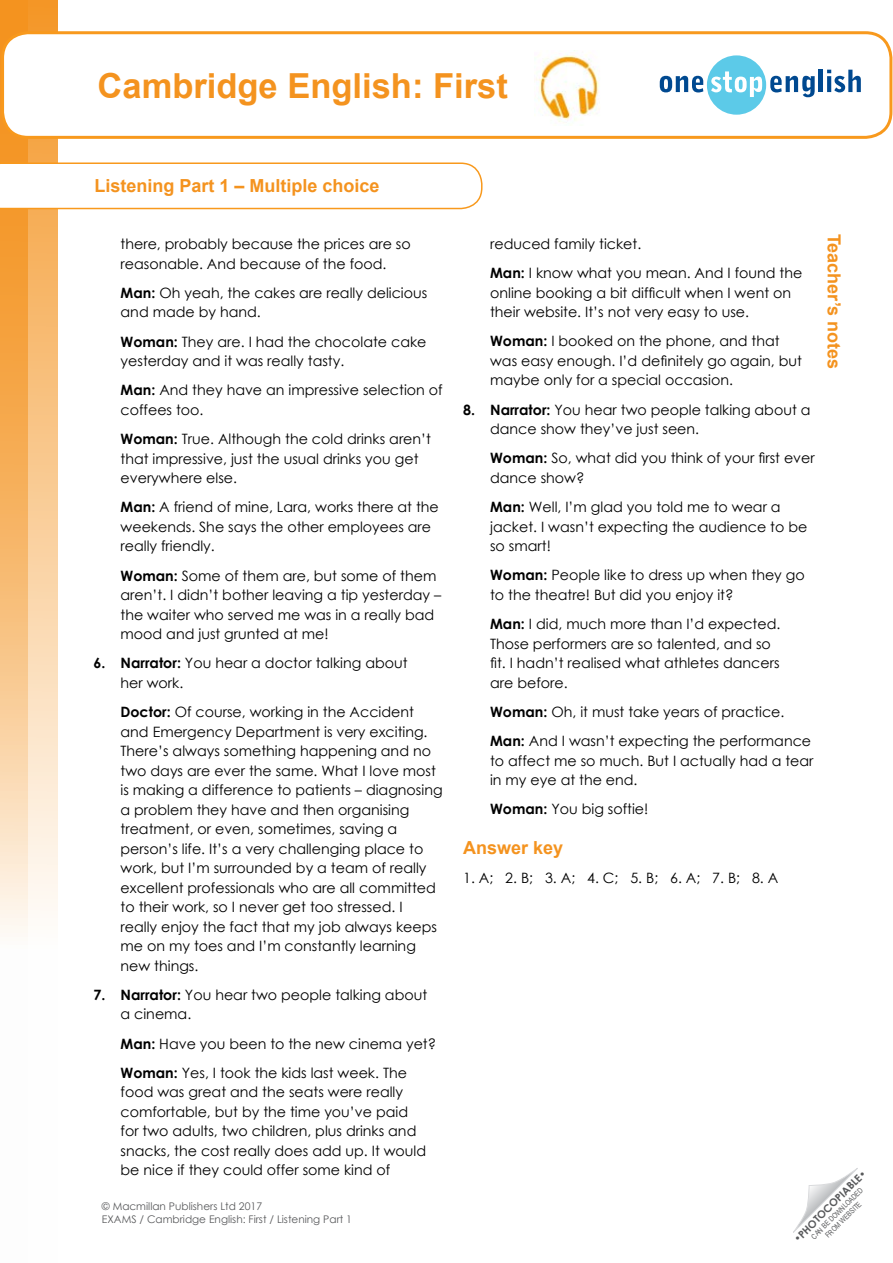
<style>
.page{position:relative;width:893px;height:1263px;background:#fff}
.page>*{position:absolute;margin:0;border:0;box-sizing:border-box;transform-origin:0 0}
.t1{font:700 34.5px "Arial";color:#f4931f}
.t2{font:700 18px "Arial";color:#f4931f}
.t3{font:14.25px/19.5px "Century Gothic";color:#000}
.t4{font:10.5px/13.5px "Century Gothic";color:#58595b}
.t5{font:700 10.5px "Century Gothic";color:#58595b}
.t6{font:7.5px/9px "Arial Narrow";color:#58595b;text-align:center}
.s1{font-weight:700}
.s2{font-weight:400}
</style>
<div class="page">
<svg style="left:27px;top:0;width:31px;height:933px;background:#f9cf9d"></svg>
<svg style="left:0;top:0;width:27px;height:933px;background:#f7bb73"></svg>
<svg style="left:793px;top:1168px;width:65px;height:65px"></svg>
<div style="left:3px;top:33px;width:888px;height:104px;background:#fff;border-radius:26px"></div>
<div style="left:1px;top:31px;width:891px;height:108px;border:3px solid #f8991d;border-radius:26px"></div>
<svg style="left:0;top:162px;width:482px;height:47px"></svg>
<svg style="left:660px;top:55px;width:155px;height:60px"></svg>
<hr style="left:819px;top:70px;width:4px;height:22px;background:#004990">
<svg style="left:827px;top:70px;width:34px;height:22px"></svg>
<img style="left:536px;top:54px;width:64px;height:69px">
<h1 class="t1" style="left:98px;top:62px;width:412px">Cambridge English: First</h1>
<p class="t2" style="left:94px;top:174px;width:287px">Listening Part 1 – Multiple choice</p>
<p class="t3" style="left:121px;top:234px;width:292px">there, probably because the prices are so reasonable. And because of the food.</p>
<p class="t3" style="left:121px;top:283px;width:308px"><span class="s1">Man:</span> Oh yeah, the cakes are really delicious and made by hand.</p>
<p class="t3" style="left:121px;top:331px;width:307px"><span class="s1">Woman:</span> They are. I had the chocolate cake yesterday and it was really tasty.</p>
<p class="t3" style="left:121px;top:380px;width:324px"><span class="s1">Man:</span> And they have an impressive selection of coffees too.</p>
<p class="t3" style="left:121px;top:429px;width:312px"><span class="s1">Woman:</span> True. Although the cold drinks aren’t that impressive, just the usual drinks you get everywhere else.</p>
<p class="t3" style="left:121px;top:497px;width:320px"><span class="s1">Man:</span> A friend of mine, Lara, works there at the weekends. She says the other employees are really friendly.</p>
<p class="t3" style="left:121px;top:565px;width:322px"><span class="s1">Woman:</span> Some of them are, but some of them aren’t. I didn’t bother leaving a tip yesterday – the waiter who served me was in a really bad mood and just grunted at me!</p>
<p class="t3" style="left:121px;top:653px;width:289px;text-indent:-27px"><span class="s1">6. Narrator:</span> You hear a doctor talking about her work.</p>
<p class="t3" style="left:121px;top:702px;width:324px"><span class="s1">Doctor:</span> Of course, working in the Accident and Emergency Department is very exciting.<br>There’s always something happening and no two days are ever the same. What I love most is making a difference to patients – diagnosing a problem they have and then organising treatment, or even, sometimes, saving a person’s life. It’s a very challenging place to work, but I’m surrounded by a team of really excellent professionals who are all committed to their work, so I never get too stressed. I really enjoy the fact that my job always keeps me on my toes and I’m constantly learning new things.</p>
<p class="t3" style="left:121px;top:985px;width:308px;text-indent:-27px"><span class="s1">7. Narrator:</span> You hear two people talking about a cinema.</p>
<p class="t3" style="left:121px;top:1028px;width:317px;line-height:29.2px"><span class="s1">Man:</span> Have you been to the new cinema yet?<br><span class="s1">Woman:</span> Yes, I took the kids last week. The</p>
<p class="t3" style="left:121px;top:1082px;width:307px">food was great and the seats were really comfortable, but by the time you’ve paid for two adults, two children, plus drinks and snacks, the cost really does add up. It would be nice if they could offer some kind of</p>
<p class="t4" style="left:102px;top:1199px;width:252px">© Macmillan Publishers Ltd 2017<br>EXAMS / Cambridge English: First / Listening Part 1</p>
<p class="t3" style="left:490px;top:229px;width:314px;line-height:29.2px">reduced family ticket.<br><span class="s1">Man:</span> I know what you mean. And I found the</p>
<p class="t3" style="left:490px;top:283px;width:303px">online booking a bit difficult when I went on their website. It’s not very easy to use.</p>
<p class="t3" style="left:490px;top:331px;width:313px"><span class="s1">Woman:</span> I booked on the phone, and that was easy enough. I’d definitely go again, but maybe only for a special occasion.</p>
<p class="t3" style="left:490px;top:399px;width:322px;text-indent:-27px"><span class="s1">8. Narrator:</span> You hear two people talking about a dance show they’ve just seen.</p>
<p class="t3" style="left:490px;top:448px;width:326px"><span class="s1">Woman:</span> So, what did you think of your first ever dance show?</p>
<p class="t3" style="left:490px;top:497px;width:319px"><span class="s1">Man:</span> Well, I’m glad you told me to wear a jacket. I wasn’t expecting the audience to be so smart!</p>
<p class="t3" style="left:490px;top:565px;width:316px"><span class="s1">Woman:</span> People like to dress up when they go to the theatre! But did you enjoy it?</p>
<p class="t3" style="left:490px;top:614px;width:292px"><span class="s1">Man:</span> I did, much more than I’d expected.<br>Those performers are so talented, and so fit. I hadn’t realised what athletes dancers are before.</p>
<p class="t3" style="left:490px;top:697px;width:323px;line-height:29.2px"><span class="s1">Woman:</span> Oh, it must take years of practice.<br><span class="s1">Man:</span> And I wasn’t expecting the performance</p>
<p class="t3" style="left:490px;top:750px;width:325px">to affect me so much. But I actually had a tear in my eye at the end.</p>
<p class="t3" style="left:490px;top:799px;width:160px"><span class="s1">Woman:</span> You big softie!</p>
<p class="t2" style="left:463px;top:835px;width:102px">Answer key</p>
<p class="t3" style="left:463px;top:868px;width:317px">1. A; 2. B; 3. A; 4. C; 5. B; 6. A; 7. B; 8. A</p>
<p class="t2" style="left:846px;top:234px;width:137px;rotate:90deg">Teacher’s notes</p>
<p class="t5" style="left:790px;top:1235px;width:99px;rotate:-45deg"><span class="s2">•</span>PHOTOCOPIABLE<span class="s2">•</span></p>
<p class="t6" style="left:809px;top:1234px;width:71px;rotate:-45deg">CAN BE DOWNLOADED<br>FROM WEBSITE</p>
</div>
